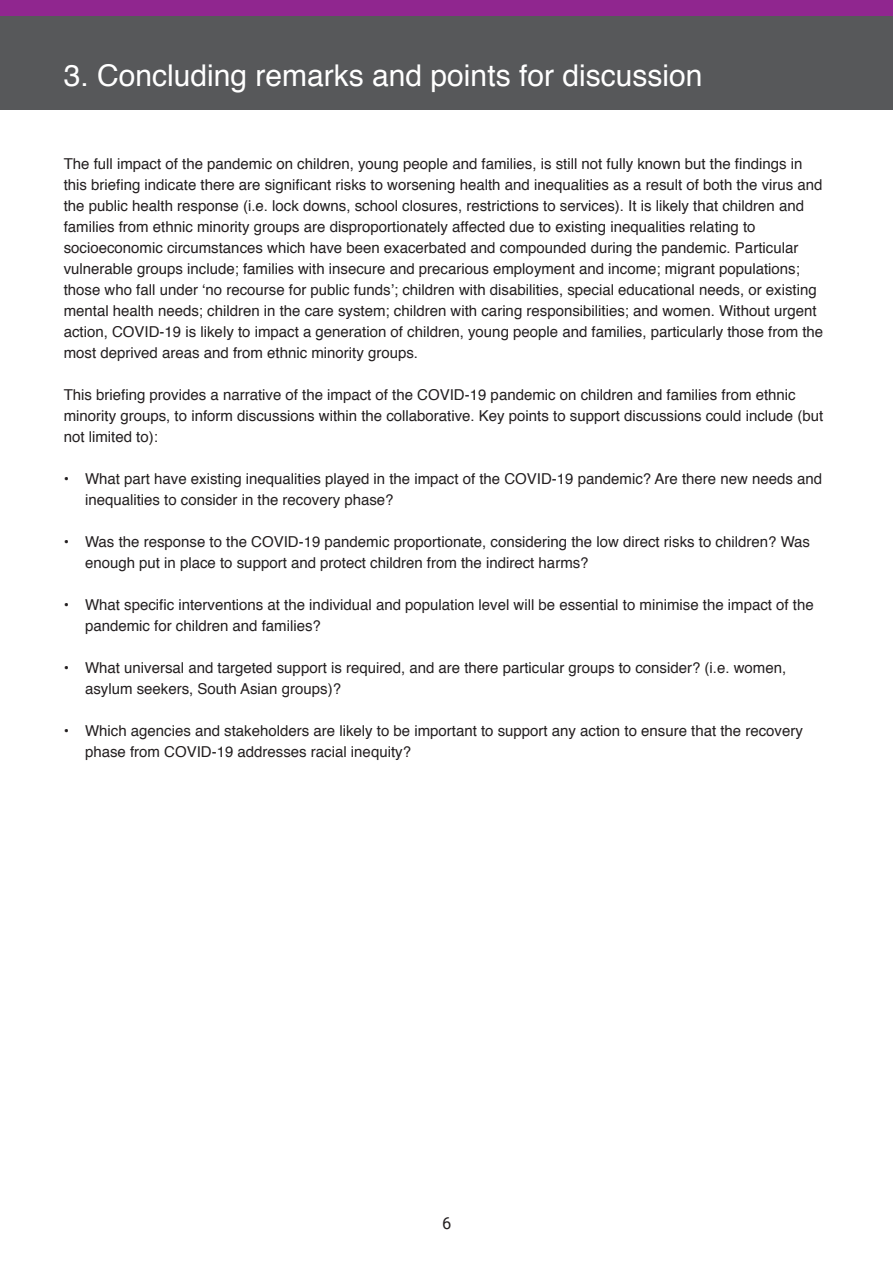
<style>
.page{position:relative;width:893px;height:1263px;background:#fff}
.page>*{position:absolute;margin:0;border:0;box-sizing:border-box;transform-origin:0 0}
.t1{font:30px "Helvetica";color:#fff}
.t2{font:16.5px "Roboto";color:#231f20}
.t3{font:15px/21px "Helvetica";color:#231f20}
</style>
<div class="page">
<div style="left:0;top:0;width:893px;height:110px;background:#57585a"></div>
<div style="left:0;top:0;width:893px;height:15px;background:#90268f"></div>
<p class="t1" style="left:64px;top:63px;width:640px">3. Concluding remarks and points for discussion</p>
<p class="t3" style="left:64px;top:154px;width:761px">The full impact of the pandemic on children, young people and families, is still not fully known but the findings in this briefing indicate there are significant risks to worsening health and inequalities as a result of both the virus and the public health response (i.e. lock downs, school closures, restrictions to services). It is likely that children and families from ethnic minority groups are disproportionately affected due to existing inequalities relating to socioeconomic circumstances which have been exacerbated and compounded during the pandemic. Particular vulnerable groups include; families with insecure and precarious employment and income; migrant populations; those who fall under ʻno recourse for public fundsʼ; children with disabilities, special educational needs, or existing mental health needs; children in the care system; children with caring responsibilities; and women. Without urgent action, COVID-19 is likely to impact a generation of children, young people and families, particularly those from the most deprived areas and from ethnic minority groups.</p>
<p class="t3" style="left:64px;top:385px;width:761px">This briefing provides a narrative of the impact of the COVID-19 pandemic on children and families from ethnic minority groups, to inform discussions within the collaborative. Key points to support discussions could include (but not limited to):</p>
<p class="t3" style="left:85px;top:469px;width:739px;text-indent:-21px">• What part have existing inequalities played in the impact of the COVID-19 pandemic? Are there new needs and inequalities to consider in the recovery phase?</p>
<p class="t3" style="left:85px;top:532px;width:727px;text-indent:-21px">• Was the response to the COVID-19 pandemic proportionate, considering the low direct risks to children? Was enough put in place to support and protect children from the indirect harms?</p>
<p class="t3" style="left:85px;top:595px;width:730px;text-indent:-21px">• What specific interventions at the individual and population level will be essential to minimise the impact of the pandemic for children and families?</p>
<p class="t3" style="left:85px;top:658px;width:703px;text-indent:-21px">• What universal and targeted support is required, and are there particular groups to consider? (i.e. women, asylum seekers, South Asian groups)?</p>
<p class="t3" style="left:85px;top:721px;width:719px;text-indent:-21px">• Which agencies and stakeholders are likely to be important to support any action to ensure that the recovery phase from COVID-19 addresses racial inequity?</p>
<p class="t2" style="left:442px;top:1213px;width:11px">6</p>
</div>
